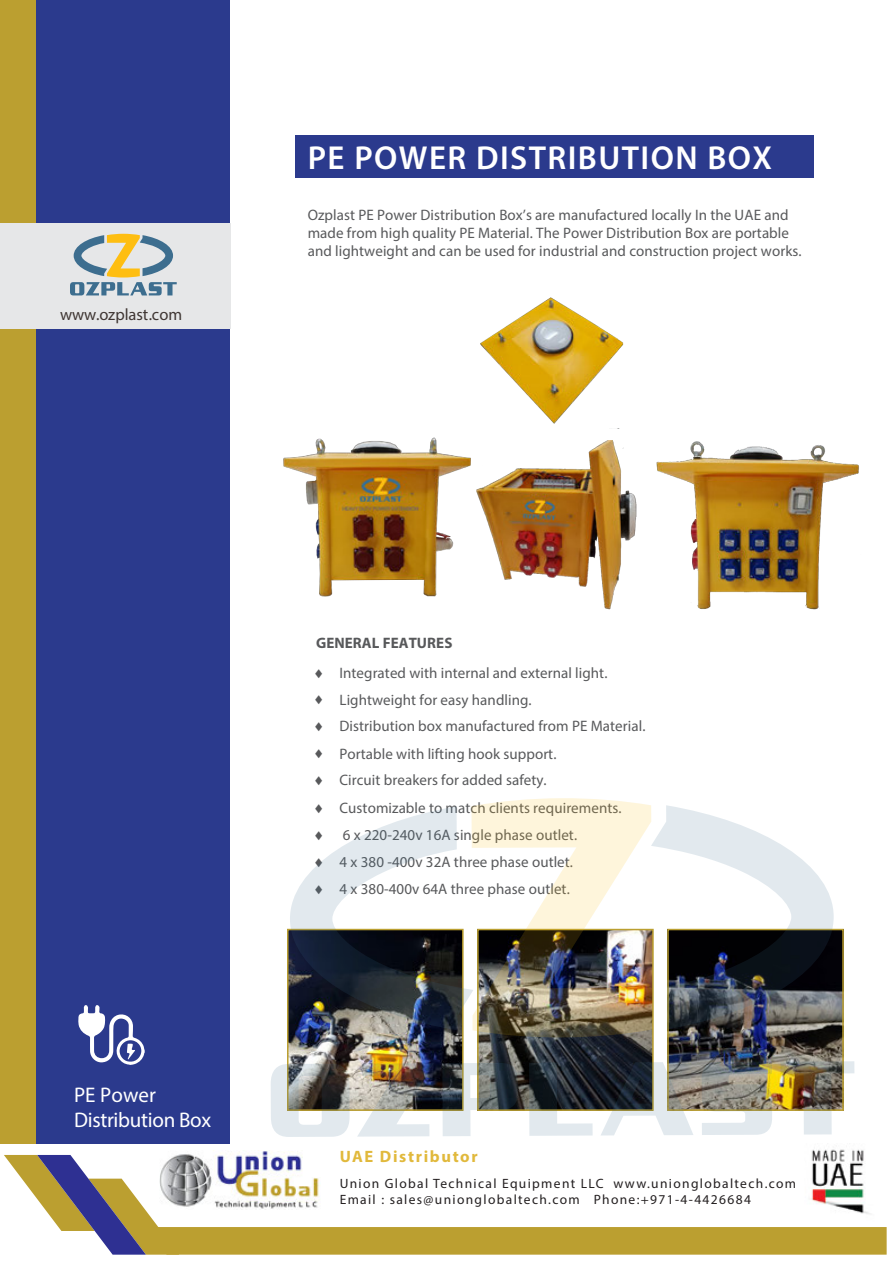
<style>
.page{position:relative;width:893px;height:1263px;background:#fff}
.page>*{position:absolute;margin:0;border:0;box-sizing:border-box;transform-origin:0 0}
.t1{font:600 33.3px "Myriad Pro";letter-spacing:.045em;color:#fff}
.t2{font:21.15px/25.2px "Myriad Pro";letter-spacing:-.015em;color:#fff}
.t3{font:16.5px "Myriad Pro";color:#3f3633}
.t4{font:700 16.5px "Myriad Pro";letter-spacing:.1em;color:#e1b93c}
.t5{font:15.15px/27px "Myriad Pro";letter-spacing:.005em;color:#58595b}
.t6{font:15.15px/27px "Symbol";color:#58595b;text-align:justify}
.t7{font:13.5px/16.2px "Myriad Pro";letter-spacing:.1em;color:#231f20}
.s1{font-weight:700}
</style>
<div class="page">
<div style="left:295px;top:135px;width:519px;height:43px;background:#2b3a8d"></div>
<svg style="left:4px;top:1155px;width:883px;height:100px"></svg>
<div style="left:36px;top:0;width:194px;height:1143px;background:#2b3a8d"></div>
<div style="left:0;top:0;width:36px;height:1143px;background:#bb9f30"></div>
<div style="left:0;top:223px;width:230px;height:106px;background:#e6e7e8"></div>
<svg style="left:70px;top:234px;width:107px;height:61px"></svg>
<svg style="left:78px;top:1005px;width:67px;height:60px"></svg>
<img style="left:805px;top:1149px;width:74px;height:72px">
<img style="left:656px;top:441px;width:203px;height:169px">
<img style="left:283px;top:437px;width:194px;height:160px">
<img style="left:480px;top:297px;width:144px;height:132px">
<img style="left:477px;top:440px;width:160px;height:170px">
<img style="left:290px;top:1037px;width:171px;height:71px">
<img style="left:480px;top:1037px;width:171px;height:71px">
<img style="left:670px;top:932px;width:171px;height:176px">
<img style="left:160px;top:1151px;width:164px;height:58px">
<img style="left:290px;top:798px;width:544px;height:239px">
<svg style="left:271px;top:1064px;width:79px;height:73px;background:#a5a6a4"></svg>
<img style="left:357px;top:1063px;width:77px;height:73px">
<svg style="left:442px;top:1063px;width:76px;height:73px"></svg>
<svg style="left:529px;top:1063px;width:64px;height:73px;background:#686e72"></svg>
<svg style="left:600px;top:1062px;width:93px;height:73px"></svg>
<img style="left:702px;top:1062px;width:70px;height:73px">
<img style="left:780px;top:1061px;width:74px;height:73px">
<p class="t3" style="left:60px;top:305px;width:124px">www.ozplast.com</p>
<h1 class="t1" style="left:308px;top:136px;width:466px">PE POWER DISTRIBUTION BOX</h1>
<p class="t5" style="left:308px;top:205px;width:495px;line-height:18px">Ozplast PE Power Distribution Box’s are manufactured locally In the UAE and made from high quality PE Material. The Power Distribution Box are portable and lightweight and can be used for industrial and construction project works.</p>
<h2 class="t2" style="left:74px;top:1082px;width:139px">PE Power<br>Distribution Box</h2>
<p class="t5" style="left:313px;top:628px;width:296px;line-height:29.4px"><span class="s1">GENERAL FEATURES<br></span>♦ Integrated with internal and external light.</p>
<p class="t5" style="left:339px;top:686px;width:307px">Lightweight for easy handling.<br>Distribution box manufactured from PE Material.<br>Portable with lifting hook support.<br>Circuit breakers for added safety.<br>Customizable to match clients requirements.<br>6 x 220-240v 16A single phase outlet.<br>4 x 380 -400v 32A three phase outlet.<br>4 x 380-400v 64A three phase outlet.</p>
<p class="t6" style="left:313px;top:685px;width:13px">♦ ♦ ♦ ♦ ♦ ♦ ♦ ♦</p>
<p class="t4" style="left:340px;top:1146px;width:140px">UAE Distributor</p>
<p class="t7" style="left:340px;top:1175px;width:458px">Union Global Technical Equipment LLC www.unionglobaltech.com<br>Email : sales@unionglobaltech.com Phone:+971-4-4426684</p>
</div>
